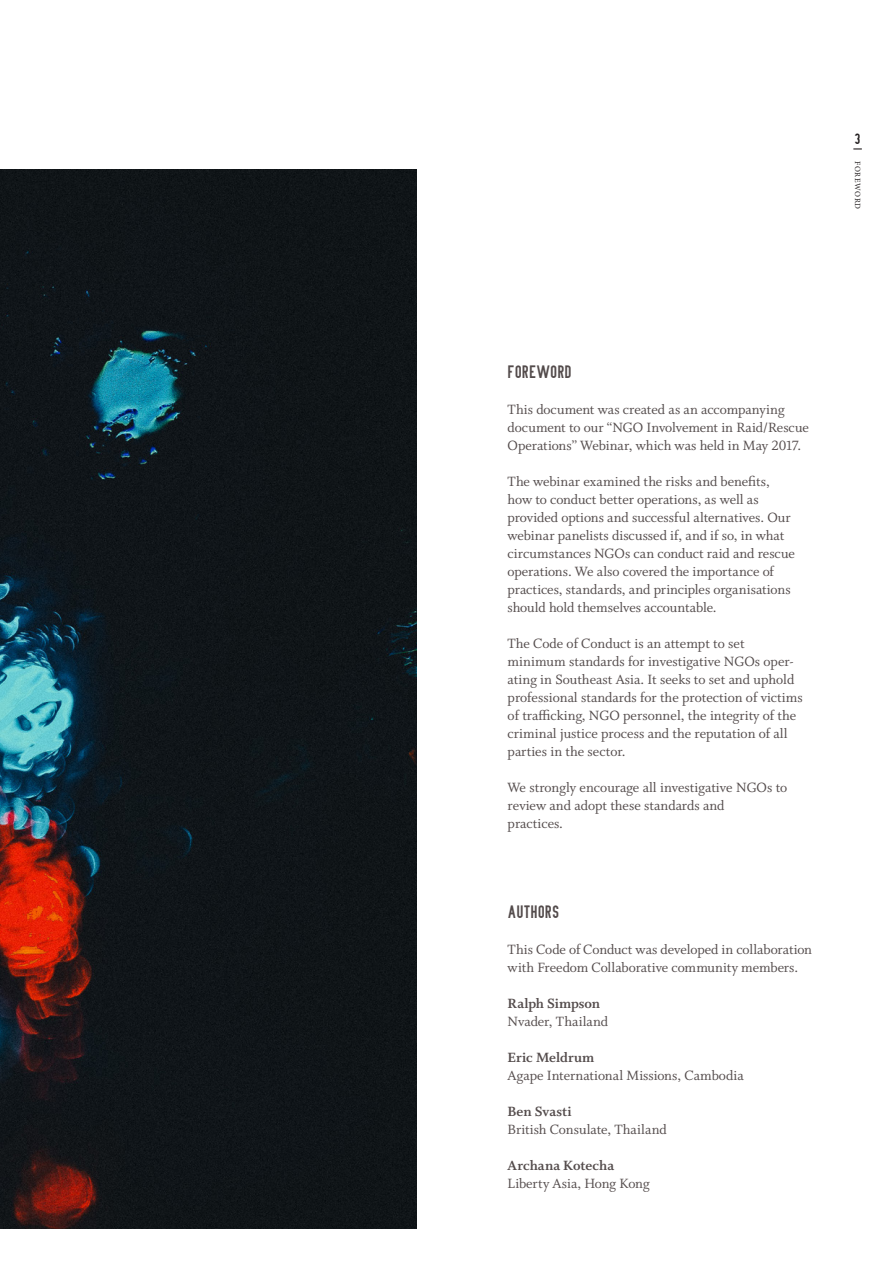
<style>
.page{position:relative;width:893px;height:1263px;background:#fff}
.page>*{position:absolute;margin:0;border:0;box-sizing:border-box;transform-origin:0 0}
.t1{font:18px "Open Din Schriften Engshrift";letter-spacing:-.005em;color:#534b4b}
.t2{font:15px/18px "Whitman Roman LF";color:#534b4b}
.t3{font:15px "Whitman Bold LF";color:#534b4b}
.t4{font:15px "Open Din Schriften Engshrift";color:#231f20}
.t5{font:7.95px "Minion Pro";letter-spacing:.075em;color:#231f20}
</style>
<div class="page">
<svg style="left:853px;top:148px;width:9px;height:2px"></svg>
<img style="left:0;top:170px;width:417px;height:1059px">
<p class="t4" style="left:855px;top:131px;width:7px">3</p>
<p class="t5" style="left:863px;top:161px;width:50px;rotate:90deg">FOREWORD</p>
<p class="t1" style="left:508px;top:362px;width:66px">FOREWORD</p>
<p class="t2" style="left:508px;top:401px;width:303px">This document was created as an accompanying document to our “NGO Involvement in Raid/Rescue<br>Operations” Webinar, which was held in May 2017.</p>
<p class="t2" style="left:508px;top:473px;width:289px">The webinar examined the risks and benefits, how to conduct better operations, as well as provided options and successful alternatives. Our webinar panelists discussed if, and if so, in what circumstances NGOs can conduct raid and rescue operations. We also covered the importance of practices, standards, and principles organisations should hold themselves accountable.</p>
<p class="t2" style="left:508px;top:635px;width:297px">The Code of Conduct is an attempt to set minimum standards for investigative NGOs oper&shy;ating in Southeast Asia. It seeks to set and uphold professional standards for the protection of victims of trafficking, NGO personnel, the integrity of the criminal justice process and the reputation of all parties in the sector.</p>
<p class="t2" style="left:508px;top:779px;width:281px">We strongly encourage all investigative NGOs to review and adopt these standards and<br>practices.</p>
<p class="t1" style="left:508px;top:902px;width:53px">AUTHORS</p>
<p class="t2" style="left:508px;top:941px;width:306px">This Code of Conduct was developed in collaboration with Freedom Collaborative community members.</p>
<p class="t3" style="left:508px;top:995px;width:94px">Ralph Simpson</p>
<p class="t2" style="left:508px;top:1013px;width:102px">Nvader, Thailand</p>
<p class="t3" style="left:508px;top:1049px;width:88px">Eric Meldrum</p>
<p class="t2" style="left:508px;top:1067px;width:238px">Agape International Missions, Cambodia</p>
<p class="t3" style="left:508px;top:1103px;width:65px">Ben Svasti</p>
<p class="t2" style="left:508px;top:1121px;width:161px">British Consulate, Thailand</p>
<p class="t3" style="left:508px;top:1157px;width:108px">Archana Kotecha</p>
<p class="t2" style="left:508px;top:1175px;width:143px">Liberty Asia, Hong Kong</p>
</div>
